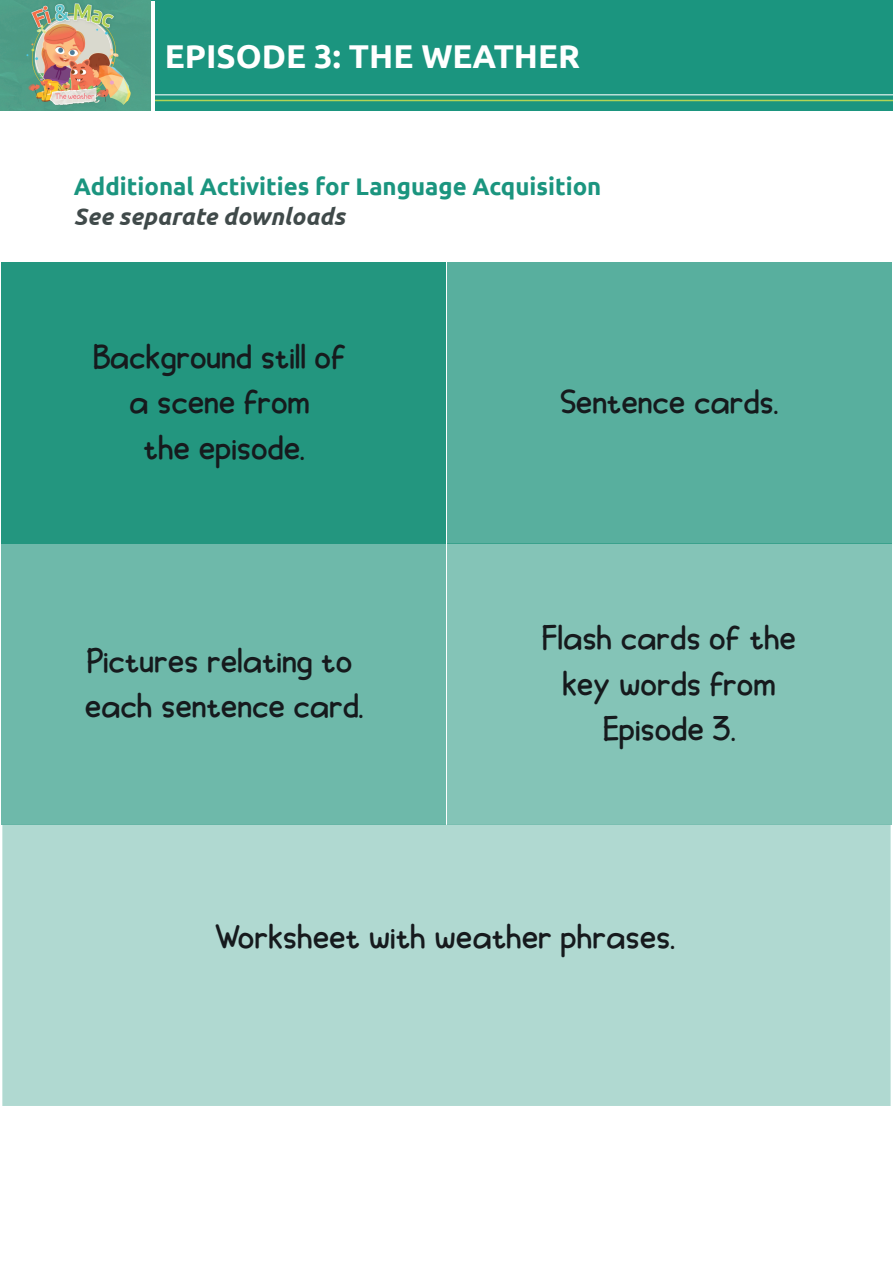
<style>
.page{position:relative;width:893px;height:1263px;background:#fff}
.page>*{position:absolute;margin:0;border:0;box-sizing:border-box;transform-origin:0 0}
.t1{font:37.65px/45.3px "Children Sans";color:#161a1d;text-align:center}
.t2{font:700 33px "Ubuntu";color:#fff}
.t3{font:700 24px "Ubuntu";color:#1b957f}
.t4{font:italic 700 24px "Ubuntu";color:#404a4a}
</style>
<div class="page">
<div style="left:0;top:0;width:893px;height:110px;background:#1b957f"></div>
<hr style="left:0;top:100px;width:893px;height:1px;background:#b2d455">
<hr style="left:0;top:94px;width:893px;height:1px;background:#fff">
<hr style="left:151px;top:1px;width:4px;height:114px;background:#fff">
<img style="left:0;top:0;width:151px;height:110px">
<div style="left:2px;top:263px;width:444px;height:281px;background:#23967f"></div>
<div style="left:447px;top:263px;width:444px;height:281px;background:#58af9e"></div>
<div style="left:2px;top:544px;width:444px;height:281px;background:#6eb9aa"></div>
<div style="left:447px;top:544px;width:444px;height:281px;background:#84c4b7"></div>
<div style="left:2px;top:825px;width:889px;height:281px;background:#b0d9d1"></div>
<p class="t2" style="left:165px;top:36px;width:417px">EPISODE 3: THE WEATHER</p>
<p class="t3" style="left:74px;top:171px;width:529px">Additional Activities for Language Acquisition</p>
<p class="t4" style="left:74px;top:201px;width:273px">See separate downloads</p>
<p class="t1" style="left:93px;top:338px;width:255px">Background still of a scene from<br>the episode.</p>
<p class="t1" style="left:85px;top:642px;width:280px;text-align:left">Pictures relating to each sentence card.</p>
<p class="t1" style="left:560px;top:383px;width:219px">Sentence cards.</p>
<p class="t1" style="left:542px;top:619px;width:256px">Flash cards of the key words from<br>Episode 3.</p>
<p class="t1" style="left:215px;top:918px;width:461px">Worksheet with weather phrases.</p>
</div>
